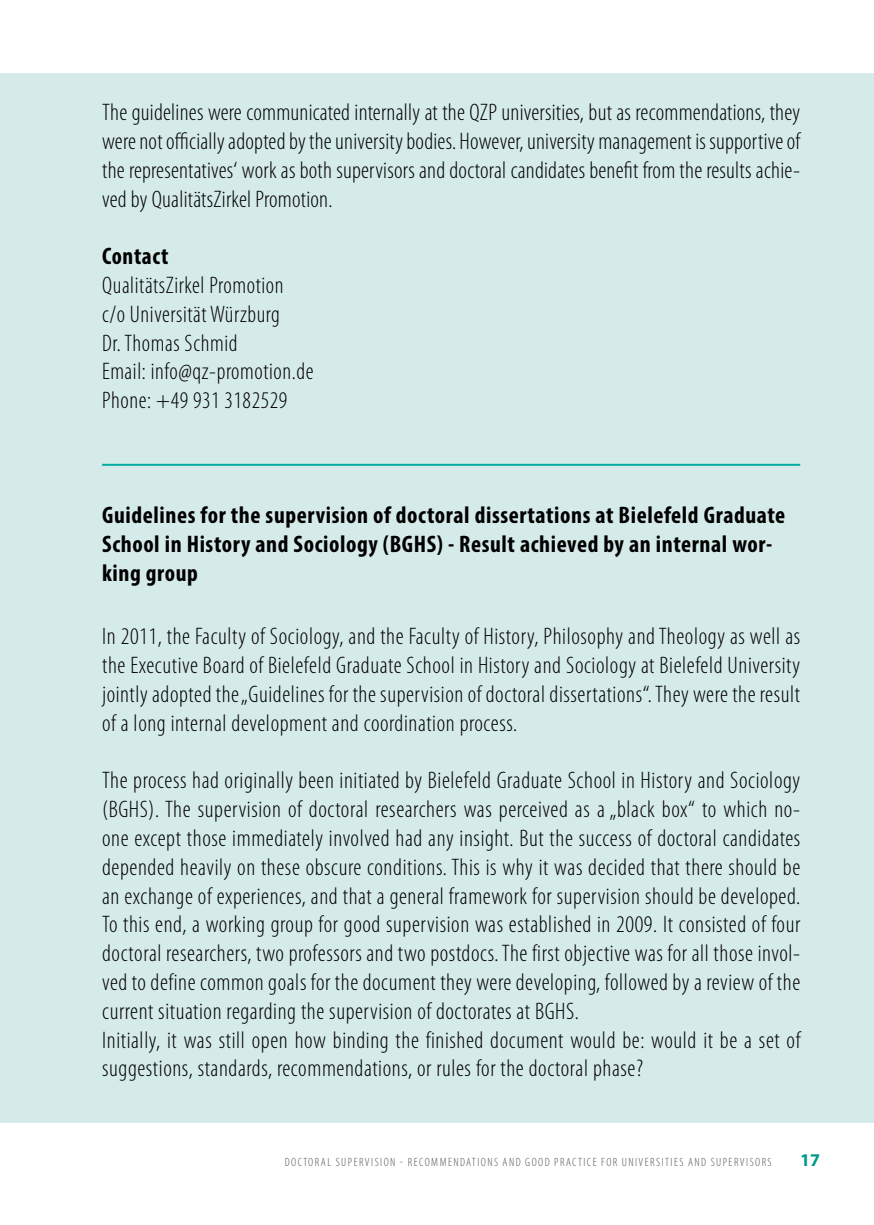
<style>
.page{position:relative;width:874px;height:1225px;background:#fff}
.page>*{position:absolute;margin:0;border:0;box-sizing:border-box;transform-origin:0 0}
.t1{font:300 condensed 24px/28.8px "Myriad Pro";letter-spacing:.025em;color:#000;text-align:justify}
.t2{font:700 condensed 24px/28.8px "Myriad Pro";letter-spacing:.025em;color:#000}
.t3{font:700 18px "Myriad Pro";color:#00998a}
.t4{font:300 condensed 12px "Myriad Pro";letter-spacing:.12em;color:#565656}
</style>
<div class="page">
<div style="left:0;top:74px;width:873px;height:1049px;background:#d5ebe9"></div>
<hr style="left:102px;top:464px;width:697px;height:2px;background:#00aba1">
<p class="t1" style="left:102px;top:98px;width:699px">The guidelines were communicated internally at the QZP universities, but as recommendations, they were not officially adopted by the university bodies. However, university management is supportive of the representatives‘ work as both supervisors and doctoral candidates benefit from the results achie&shy;ved by QualitätsZirkel Promotion.</p>
<p class="t2" style="left:102px;top:241px;width:68px">Contact</p>
<p class="t1" style="left:102px;top:271px;width:213px;text-align:left">QualitätsZirkel Promotion<br>c/o Universität Würzburg<br>Dr. Thomas Schmid<br>Email: info@qz-promotion.de<br>Phone: +49 931 3182529</p>
<p class="t2" style="left:102px;top:500px;width:684px">Guidelines for the supervision of doctoral dissertations at Bielefeld Graduate<br>School in History and Sociology (BGHS) - Result achieved by an internal wor&shy;king group</p>
<p class="t1" style="left:102px;top:622px;width:699px">In 2011, the Faculty of Sociology, and the Faculty of History, Philosophy and Theology as well as the Executive Board of Bielefeld Graduate School in History and Sociology at Bielefeld University jointly adopted the „Guidelines for the supervision of doctoral dissertations“. They were the result of a long internal development and coordination process.</p>
<p class="t1" style="left:102px;top:766px;width:699px;text-align:left">The process had originally been initiated by Bielefeld Graduate School in History and Sociology (BGHS). The supervision of doctoral researchers was perceived as a „black box“ to which no&shy;one except those immediately involved had any insight. But the success of doctoral candidates depended heavily on these obscure conditions. This is why it was decided that there should be an exchange of experiences, and that a general framework for supervision should be developed.<br>To this end, a working group for good supervision was established in 2009. It consisted of four doctoral researchers, two professors and two postdocs. The first objective was for all those invol&shy;ved to define common goals for the document they were developing, followed by a review of the current situation regarding the supervision of doctorates at BGHS.<br>Initially, it was still open how binding the finished document would be: would it be a set of suggestions, standards, recommendations, or rules for the doctoral phase?</p>
<p class="t4" style="left:284px;top:1156px;width:487px">Doctoral Supervision - Recommendations and good practice for U niversities and Supervisors</p>
<p class="t3" style="left:799px;top:1148px;width:21px">17</p>
</div>
